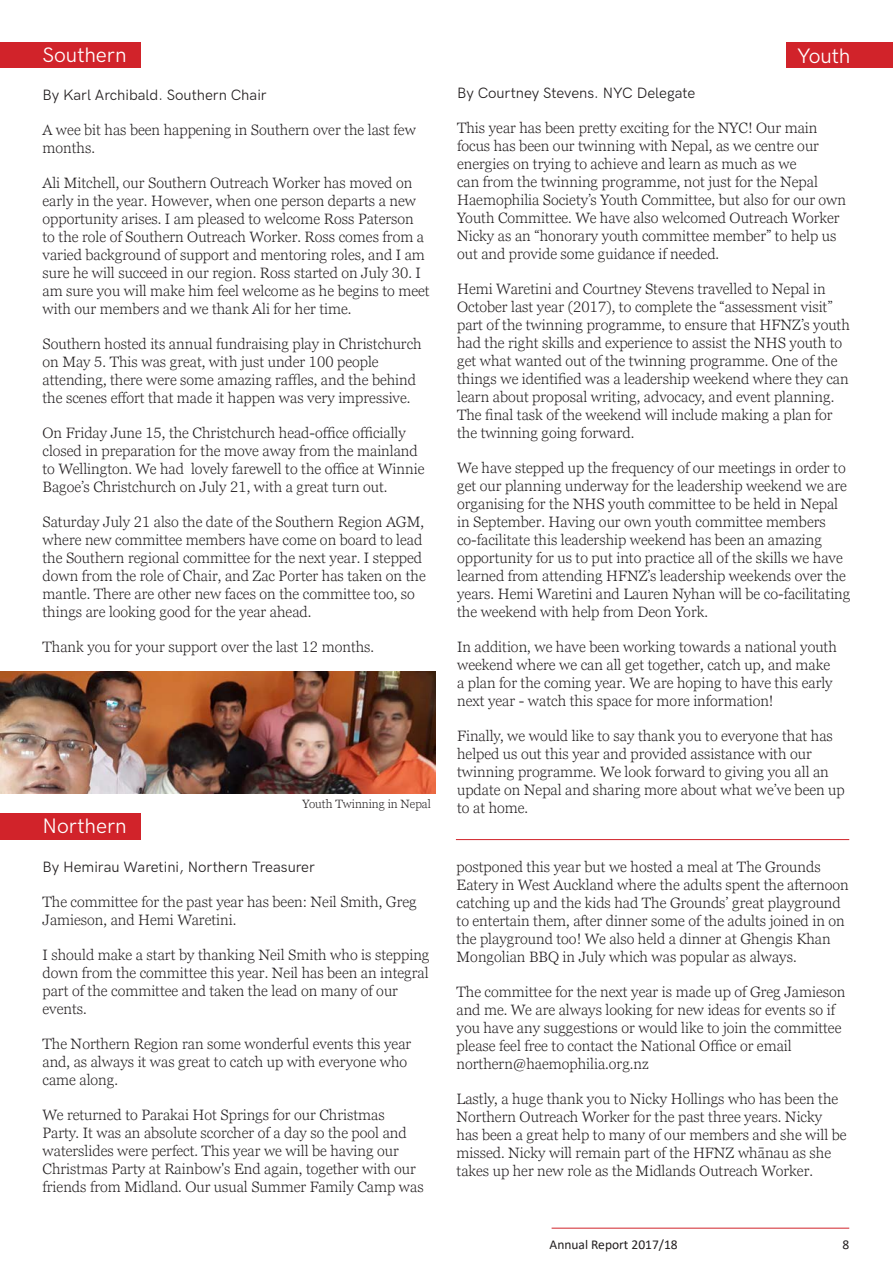
<style>
.page{position:relative;width:893px;height:1263px;background:#fff}
.page>*{position:absolute;margin:0;border:0;box-sizing:border-box;transform-origin:0 0}
.t1{font:21px "HK Grotesk";color:#fff}
.t2{font:300 15px/18px "Georgia Pro";color:#231f20}
.t3{font:15px "HK Grotesk";color:#231f20}
.t4{font:13.5px "Calibri";color:#231f20}
.t5{font:300 12px "Georgia Pro";color:#231f20}
</style>
<div class="page">
<hr style="left:552px;top:1228px;width:297px;height:1px;background:#d1232a">
<div style="left:0;top:43px;width:140px;height:25px;background:#d1232a"></div>
<div style="left:787px;top:43px;width:106px;height:25px;background:#d1232a"></div>
<div style="left:0;top:814px;width:140px;height:26px;background:#d1232a"></div>
<img style="left:0;top:672px;width:436px;height:122px">
<hr style="left:456px;top:839px;width:393px;height:1px;background:#d1232a">
<p class="t1" style="left:43px;top:39px;width:86px">Southern</p>
<p class="t3" style="left:43px;top:83px;width:226px">By Karl Archibald. Southern Chair</p>
<p class="t2" style="left:43px;top:121px;width:375px">A wee bit has been happening in Southern over the last few months.</p>
<p class="t2" style="left:43px;top:174px;width:389px">Ali Mitchell, our Southern Outreach Worker has moved on early in the year. However, when one person departs a new opportunity arises. I am pleased to welcome Ross Paterson to the role of Southern Outreach Worker. Ross comes from a varied background of support and mentoring roles, and I am sure he will succeed in our region. Ross started on July 30. I am sure you will make him feel welcome as he begins to meet with our members and we thank Ali for her time.</p>
<p class="t2" style="left:43px;top:335px;width:381px">Southern hosted its annual fundraising play in Christchurch on May 5. This was great, with just under 100 people attending, there were some amazing raffles, and the behind the scenes effort that made it happen was very impressive.</p>
<p class="t2" style="left:43px;top:424px;width:383px">On Friday June 15, the Christchurch head-office officially closed in preparation for the move away from the mainland to Wellington. We had lovely farewell to the office at Winnie Bagoe’s Christchurch on July 21, with a great turn out.</p>
<p class="t2" style="left:43px;top:513px;width:385px">Saturday July 21 also the date of the Southern Region AGM, where new committee members have come on board to lead the Southern regional committee for the next year. I stepped down from the role of Chair, and Zac Porter has taken on the mantle. There are other new faces on the committee too, so things are looking good for the year ahead.</p>
<p class="t2" style="left:43px;top:638px;width:333px">Thank you for your support over the last 12 months.</p>
<p class="t1" style="left:43px;top:810px;width:86px">Northern</p>
<p class="t5" style="left:303px;top:797px;width:130px">Youth Twinning in Nepal</p>
<p class="t3" style="left:43px;top:855px;width:274px">By Hemirau Waretini, Northern Treasurer</p>
<p class="t2" style="left:43px;top:893px;width:376px">The committee for the past year has been: Neil Smith, Greg<br>Jamieson, and Hemi Waretini.</p>
<p class="t2" style="left:43px;top:946px;width:388px">I should make a start by thanking Neil Smith who is stepping down from the committee this year. Neil has been an integral part of the committee and taken the lead on many of our events.</p>
<p class="t2" style="left:43px;top:1035px;width:370px">The Northern Region ran some wonderful events this year and, as always it was great to catch up with everyone who came along.</p>
<p class="t2" style="left:43px;top:1106px;width:383px">We returned to Parakai Hot Springs for our Christmas Party. It was an absolute scorcher of a day so the pool and waterslides were perfect. This year we will be having our Christmas Party at Rainbow's End again, together with our friends from Midland. Our usual Summer Family Camp was</p>
<p class="t1" style="left:797px;top:40px;width:55px">Youth</p>
<p class="t3" style="left:457px;top:82px;width:240px">By Courtney Stevens. NYC Delegate</p>
<p class="t2" style="left:457px;top:120px;width:391px">This year has been pretty exciting for the NYC! Our main focus has been our twinning with Nepal, as we centre our energies on trying to achieve and learn as much as we<br>can from the twinning programme, not just for the Nepal Haemophilia Society’s Youth Committee, but also for our own Youth Committee. We have also welcomed Outreach Worker Nicky as an “honorary youth committee member” to help us out and provide some guidance if needed.</p>
<p class="t2" style="left:457px;top:281px;width:394px">Hemi Waretini and Courtney Stevens travelled to Nepal in October last year (2017), to complete the “assessment visit” part of the twinning programme, to ensure that HFNZ’s youth had the right skills and experience to assist the NHS youth to get what wanted out of the twinning programme. One of the things we identified was a leadership weekend where they can learn about proposal writing, advocacy, and event planning.<br>The final task of the weekend will include making a plan for the twinning going forward.</p>
<p class="t2" style="left:457px;top:460px;width:395px">We have stepped up the frequency of our meetings in order to get our planning underway for the leadership weekend we are organising for the NHS youth committee to be held in Nepal in September. Having our own youth committee members co-facilitate this leadership weekend has been an amazing opportunity for us to put into practice all of the skills we have learned from attending HFNZ’s leadership weekends over the years. Hemi Waretini and Lauren Nyhan will be co-facilitating the weekend with help from Deon York.</p>
<p class="t2" style="left:457px;top:639px;width:381px">In addition, we have been working towards a national youth weekend where we can all get together, catch up, and make a plan for the coming year. We are hoping to have this early next year - watch this space for more information!</p>
<p class="t2" style="left:457px;top:728px;width:389px">Finally, we would like to say thank you to everyone that has helped us out this year and provided assistance with our twinning programme. We look forward to giving you all an update on Nepal and sharing more about what we’ve been up to at home.</p>
<p class="t2" style="left:456px;top:859px;width:394px">postponed this year but we hosted a meal at The Grounds Eatery in West Auckland where the adults spent the afternoon catching up and the kids had The Grounds’ great playground to entertain them, after dinner some of the adults joined in on the playground too! We also held a dinner at Ghengis Khan Mongolian BBQ in July which was popular as always.</p>
<p class="t2" style="left:456px;top:984px;width:390px">The committee for the next year is made up of Greg Jamieson and me. We are always looking for new ideas for events so if you have any suggestions or would like to join the committee please feel free to contact the National Office or email northern@haemophilia.org.nz</p>
<p class="t2" style="left:456px;top:1091px;width:392px">Lastly, a huge thank you to Nicky Hollings who has been the Northern Outreach Worker for the past three years. Nicky has been a great help to many of our members and she will be missed. Nicky will remain part of the HFNZ whānau as she takes up her new role as the Midlands Outreach Worker.</p>
<p class="t4" style="left:549px;top:1235px;width:130px">Annual Report 2017/18</p>
<p class="t4" style="left:843px;top:1235px;width:8px">8</p>
</div>
